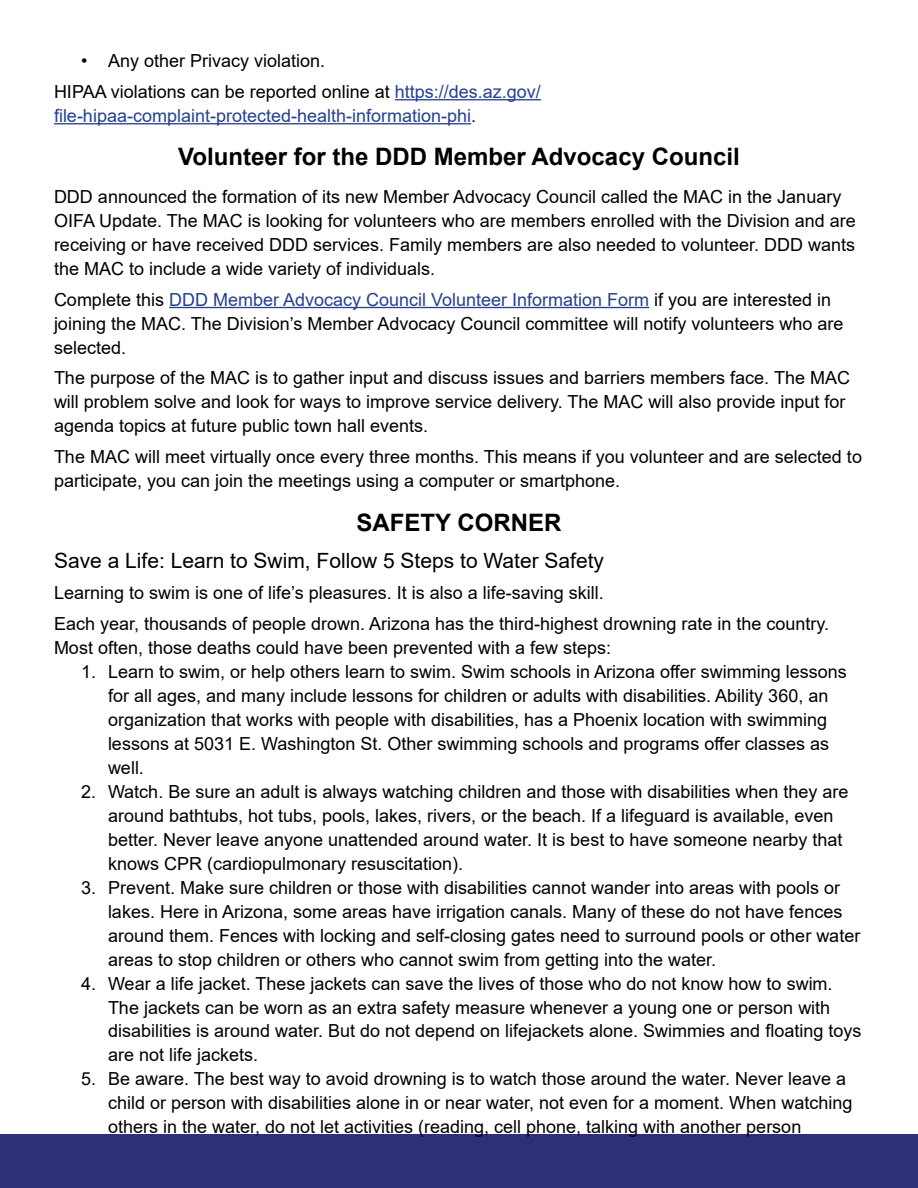
<style>
.page{position:relative;width:918px;height:1188px;background:#fff}
.page>*{position:absolute;margin:0;border:0;box-sizing:border-box;transform-origin:0 0}
.t1{font:700 24px "Arial";color:#000}
.t2{font:21px "Arial";color:#000}
.t3{font:18px/24px "Arial";color:#000}
.t4{font:18px "Arial";color:#25408f}
.s1{color:#25408f}
.s2{color:#000}
</style>
<div class="page">
<div style="left:0;top:1134px;width:918px;height:54px;background:#2d3079"></div>
<hr style="left:395px;top:99px;width:146px;height:1px;background:#25408f">
<hr style="left:54px;top:123px;width:417px;height:1px;background:#25408f">
<hr style="left:169px;top:307px;width:480px;height:1px;background:#25408f">
<p class="t3" style="left:54px;top:45px;width:488px;line-height:30.8px;text-indent:27px">• Any other Privacy violation.<br>HIPAA violations can be reported online at <span class="s1">https://des.az.gov/</span></p>
<p class="t4" style="left:54px;top:103px;width:424px">file-hipaa-complaint-protected-health-information-phi<span class="s2">.</span></p>
<h1 class="t1" style="left:178px;top:140px;width:563px">Volunteer for the DDD Member Advocacy Council</h1>
<p class="t3" style="left:54px;top:184px;width:803px">DDD announced the formation of its new Member Advocacy Council called the MAC in the January OIFA Update. The MAC is looking for volunteers who are members enrolled with the Division and are receiving or have received DDD services. Family members are also needed to volunteer. DDD wants the MAC to include a wide variety of individuals.</p>
<p class="t3" style="left:54px;top:287px;width:791px">Complete this <span class="s1">DDD Member Advocacy Council Volunteer Information Form</span> if you are interested in joining the MAC. The Division’s Member Advocacy Council committee will notify volunteers who are selected.</p>
<p class="t3" style="left:54px;top:366px;width:798px">The purpose of the MAC is to gather input and discuss issues and barriers members face. The MAC will problem solve and look for ways to improve service delivery. The MAC will also provide input for agenda topics at future public town hall events.</p>
<p class="t3" style="left:54px;top:445px;width:810px">The MAC will meet virtually once every three months. This means if you volunteer and are selected to participate, you can join the meetings using a computer or smartphone.</p>
<h1 class="t1" style="left:357px;top:505px;width:206px">SAFETY CORNER</h1>
<p class="t2" style="left:54px;top:546px;width:552px">Save a Life: Learn to Swim, Follow 5 Steps to Water Safety</p>
<p class="t3" style="left:54px;top:577px;width:777px;line-height:30.8px">Learning to swim is one of life’s pleasures. It is also a life-saving skill.<br>Each year, thousands of people drown. Arizona has the third-highest drowning rate in the country.</p>
<p class="t3" style="left:54px;top:635px;width:559px">Most often, those deaths could have been prevented with a few steps:</p>
<p class="t3" style="left:108px;top:659px;width:740px;text-indent:-27px">1. Learn to swim, or help others learn to swim. Swim schools in Arizona offer swimming lessons for all ages, and many include lessons for children or adults with disabilities. Ability 360, an organization that works with people with disabilities, has a Phoenix location with swimming lessons at 5031 E. Washington St. Other swimming schools and programs offer classes as well.</p>
<p class="t3" style="left:108px;top:779px;width:742px;text-indent:-27px">2. Watch. Be sure an adult is always watching children and those with disabilities when they are around bathtubs, hot tubs, pools, lakes, rivers, or the beach. If a lifeguard is available, even better. Never leave anyone unattended around water. It is best to have someone nearby that knows CPR (cardiopulmonary resuscitation).</p>
<p class="t3" style="left:108px;top:875px;width:754px;text-indent:-27px">3. Prevent. Make sure children or those with disabilities cannot wander into areas with pools or lakes. Here in Arizona, some areas have irrigation canals. Many of these do not have fences around them. Fences with locking and self-closing gates need to surround pools or other water areas to stop children or others who cannot swim from getting into the water.</p>
<p class="t3" style="left:108px;top:971px;width:755px;text-indent:-27px">4. Wear a life jacket. These jackets can save the lives of those who do not know how to swim.<br>The jackets can be worn as an extra safety measure whenever a young one or person with disabilities is around water. But do not depend on lifejackets alone. Swimmies and floating toys are not life jackets.</p>
<p class="t3" style="left:108px;top:1067px;width:746px;text-indent:-27px">5. Be aware. The best way to avoid drowning is to watch those around the water. Never leave a child or person with disabilities alone in or near water, not even for a moment. When watching others in the water, do not let activities (reading, cell phone, talking with another person</p>
</div>
